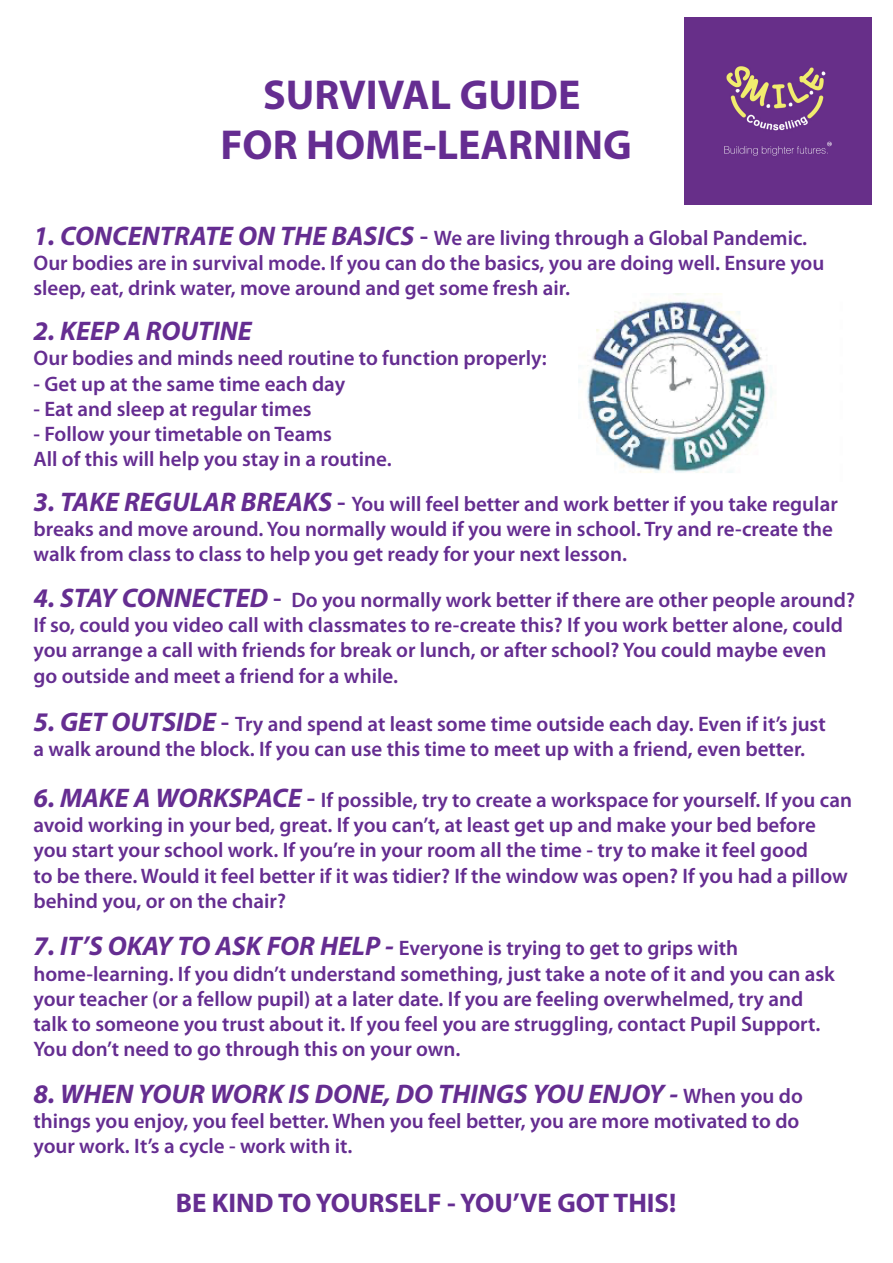
<style>
.page{position:relative;width:893px;height:1263px;background:#fff}
.page>*{position:absolute;margin:0;border:0;box-sizing:border-box;transform-origin:0 0}
.t1{font:700 42px/50.4px "Myriad Pro";color:#652d91;text-align:center}
.t2{font:italic 700 27px "Myriad Pro";color:#652d91}
.t3{font:700 27px "Myriad Pro";color:#652d91}
.t4{font:600 21px/25.2px "Myriad Pro";color:#652d91}
.s1{font-weight:700;font-style:italic;font-size:27px}
.s2{font-size:27px}
.s3{font-weight:600;font-style:normal;font-size:21px}
</style>
<div class="page">
<img style="left:578px;top:293px;width:195px;height:180px">
<img style="left:684px;top:18px;width:187px;height:186px">
<h1 class="t1" style="left:221px;top:68px;width:413px">SURVIVAL GUIDE<br>FOR HOME-LEARNING</h1>
<p class="t4" style="left:33px;top:225px;width:792px"><span class="s1">1. CONCENTRATE ON THE BASICS</span> <span class="s2">-</span> We are living through a Global Pandemic.<br>Our bodies are in survival mode. If you can do the basics, you are doing well. Ensure you sleep, eat, drink water, move around and get some fresh air.</p>
<p class="t2" style="left:34px;top:313px;width:220px">2. KEEP A ROUTINE</p>
<p class="t4" style="left:34px;top:345px;width:515px">Our bodies and minds need routine to function properly:</p>
<p class="t4" style="left:34px;top:370px;width:313px">- Get up at the same time each day</p>
<p class="t4" style="left:34px;top:396px;width:280px">- Eat and sleep at regular times</p>
<p class="t4" style="left:34px;top:421px;width:360px">- Follow your timetable on Teams<br>All of this will help you stay in a routine.</p>
<p class="t4" style="left:33px;top:490px;width:806px"><span class="s1">3. TAKE REGULAR BREAKS</span> <span class="s2">-</span> You will feel better and work better if you take regular breaks and move around. You normally would if you were in school. Try and re-create the walk from class to class to help you get ready for your next lesson.</p>
<p class="t4" style="left:33px;top:587px;width:823px"><span class="s1">4. STAY CONNECTED</span> <span class="s2">-</span> Do you normally work better if there are other people around?<br>If so, could you video call with classmates to re-create this? If you work better alone, could you arrange a call with friends for break or lunch, or after school? You could maybe even go outside and meet a friend for a while.</p>
<p class="t4" style="left:33px;top:711px;width:794px"><span class="s1">5. GET OUTSIDE</span> <span class="s2">-</span> Try and spend at least some time outside each day. Even if it’s just a walk around the block. If you can use this time to meet up with a friend, even better.</p>
<p class="t4" style="left:33px;top:787px;width:820px"><span class="s1">6. MAKE A WORKSPACE</span> <span class="s2">-</span> If possible, try to create a workspace for yourself. If you can avoid working in your bed, great. If you can’t, at least get up and make your bed before you start your school work. If you’re in your room all the time - try to make it feel good<br>to be there. Would it feel better if it was tidier? If the window was open? If you had a pillow behind you, or on the chair?</p>
<p class="t4" style="left:33px;top:935px;width:803px"><span class="s1">7. IT’S OKAY TO ASK FOR HELP -</span> Everyone is trying to get to grips with home-learning. If you didn’t understand something, just take a note of it and you can ask your teacher (or a fellow pupil) at a later date. If you are feeling overwhelmed, try and talk to someone you trust about it. If you feel you are struggling, contact Pupil Support.<br>You don’t need to go through this on your own.</p>
<p class="t2" style="left:33px;top:1076px;width:771px">8. WHEN YOUR WORK IS DONE, DO THINGS YOU ENJOY - <span class="s3">When you do</span></p>
<p class="t4" style="left:33px;top:1108px;width:767px">things you enjoy, you feel better. When you feel better, you are more motivated to do your work. It’s a cycle - work with it.</p>
<p class="t3" style="left:176px;top:1185px;width:502px">BE KIND TO YOURSELF - YOU’VE GOT THIS!</p>
</div>
